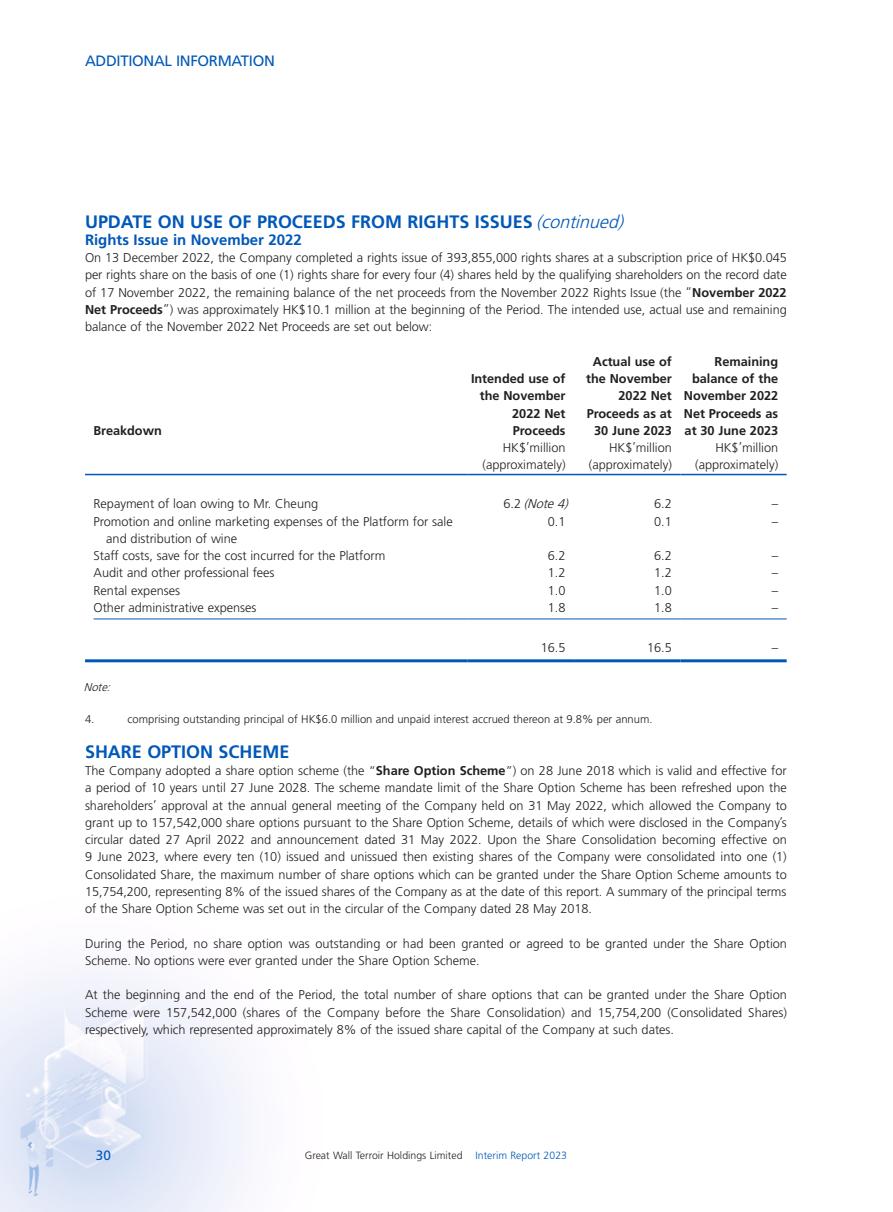
<style>
.page{position:relative;width:893px;height:1212px;background:#fff}
.page>*{position:absolute;margin:0;border:0;box-sizing:border-box;transform-origin:0 0}
.Heading_1{font:700 18px "Frutiger LT Std";color:#0058b8}
.Heading_2{font:700 15px "Frutiger LT Std";color:#0058b8}
.t1{font:15px "Frutiger LT Std";letter-spacing:-.02em;color:#0058b8}
.t2{font:13.5px "Frutiger LT Std";color:#0058b8}
.Body_Text{font:300 12.75px/17.2px "Frutiger LT Std";color:#231f20;text-align:justify}
.Body_Text-2{font:700 12.75px/17.2px "Frutiger LT Std";color:#231f20;text-align:right}
.Body_Text-3{font:italic 300 12.75px "Frutiger LT Std";color:#231f20}
.Notes{font:300 11.25px "Frutiger LT Std";color:#231f20}
.Notes-2{font:italic 300 11.25px "Frutiger LT Std";color:#231f20}
.t3{font:300 10.5px "Frutiger LT Std";letter-spacing:.005em;color:#231f20}
.s1{font-weight:300;font-style:italic}
.s2{font-weight:700}
.s3{font-style:normal}
.s4{color:#0058b8}
</style>
<div class="page">
<img style="left:0;top:473px;width:787px;height:739px">
<hr style="left:85px;top:474px;width:383px;height:1px;background:#0058b8">
<hr style="left:468px;top:474px;width:106px;height:1px;background:#0058b8">
<hr style="left:574px;top:474px;width:106px;height:1px;background:#0058b8">
<hr style="left:680px;top:474px;width:107px;height:1px;background:#0058b8">
<hr style="left:94px;top:618px;width:374px;height:1px;background:#0058b8">
<hr style="left:468px;top:618px;width:106px;height:1px;background:#0058b8">
<hr style="left:574px;top:618px;width:106px;height:1px;background:#0058b8">
<hr style="left:680px;top:618px;width:107px;height:1px;background:#0058b8">
<hr style="left:85px;top:659px;width:383px;height:3px;background:#0058b8">
<hr style="left:468px;top:659px;width:106px;height:3px;background:#0058b8">
<hr style="left:574px;top:659px;width:106px;height:3px;background:#0058b8">
<hr style="left:680px;top:659px;width:107px;height:3px;background:#0058b8">
<p class="t1" style="left:85px;top:52px;width:191px">ADDITIONAL INFORMATION</p>
<p class="Heading_1" style="left:85px;top:212px;width:545px">UPDATE ON USE OF PROCEEDS FROM RIGHTS ISSUES <span class="s1">(continued)</span></p>
<p class="Heading_2" style="left:85px;top:231px;width:218px">Rights Issue in November 2022</p>
<p class="Body_Text" style="left:85px;top:249px;width:703px">On 13 December 2022, the Company completed a rights issue of 393,855,000 rights shares at a subscription price of HK$0.045 per rights share on the basis of one (1) rights share for every four (4) shares held by the qualifying shareholders on the record date of 17 November 2022, the remaining balance of the net proceeds from the November 2022 Rights Issue (the “<span class="s2">November 2022<br>Net Proceeds</span>”) was approximately HK$10.1 million at the beginning of the Period. The intended use, actual use and remaining balance of the November 2022 Net Proceeds are set out below:</p>
<p class="Body_Text-2" style="left:94px;top:422px;width:70px">Breakdown</p>
<p class="Body_Text-2" style="left:471px;top:370px;width:96px">Intended use of</p>
<p class="Body_Text-2" style="left:480px;top:387px;width:87px">the November</p>
<p class="Body_Text-2" style="left:512px;top:404px;width:55px;text-align:left">2022 Net<br>Proceeds</p>
<p class="Body_Text-2" style="left:586px;top:353px;width:87px">Actual use of the November<br>2022 Net<br>Proceeds as at<br>30 June 2023</p>
<p class="Body_Text-2" style="left:684px;top:353px;width:96px">Remaining balance of the<br>November 2022<br>Net Proceeds as at 30 June 2023</p>
<p class="Body_Text" style="left:503px;top:439px;width:64px">HK$’million</p>
<p class="Body_Text" style="left:609px;top:439px;width:64px">HK$’million</p>
<p class="Body_Text" style="left:715px;top:439px;width:64px">HK$’million</p>
<p class="Body_Text" style="left:483px;top:456px;width:84px">(approximately)</p>
<p class="Body_Text" style="left:589px;top:456px;width:84px">(approximately)</p>
<p class="Body_Text" style="left:695px;top:456px;width:84px">(approximately)</p>
<p class="Body_Text" style="left:94px;top:495px;width:226px">Repayment of loan owing to Mr. Cheung</p>
<p class="Body_Text-3" style="left:503px;top:497px;width:70px"><span class="s3">6 . 2</span> (Note4)</p>
<p class="Body_Text" style="left:654px;top:495px;width:19px">6.2</p>
<p class="Body_Text" style="left:772px;top:495px;width:8px">–</p>
<p class="Body_Text" style="left:106px;top:513px;width:348px;text-indent:-13px">Promotion and online marketing expenses of the Platform for sale and distribution of wine</p>
<p class="Body_Text" style="left:548px;top:513px;width:19px">0.1</p>
<p class="Body_Text" style="left:654px;top:513px;width:19px">0.1</p>
<p class="Body_Text" style="left:772px;top:513px;width:8px">–</p>
<p class="Body_Text" style="left:94px;top:547px;width:293px">Staff costs, save for the cost incurred for the Platform</p>
<p class="Body_Text" style="left:548px;top:547px;width:19px">6.2</p>
<p class="Body_Text" style="left:654px;top:547px;width:19px">6.2</p>
<p class="Body_Text" style="left:772px;top:547px;width:8px">–</p>
<p class="Body_Text" style="left:94px;top:564px;width:183px">Audit and other professional fees</p>
<p class="Body_Text" style="left:548px;top:564px;width:19px">1.2</p>
<p class="Body_Text" style="left:654px;top:564px;width:19px">1.2</p>
<p class="Body_Text" style="left:772px;top:564px;width:8px">–</p>
<p class="Body_Text" style="left:94px;top:582px;width:88px">Rental expenses</p>
<p class="Body_Text" style="left:548px;top:582px;width:19px">1.0</p>
<p class="Body_Text" style="left:654px;top:582px;width:19px">1.0</p>
<p class="Body_Text" style="left:772px;top:582px;width:8px">–</p>
<p class="Body_Text" style="left:94px;top:599px;width:164px">Other administrative expenses</p>
<p class="Body_Text" style="left:548px;top:599px;width:19px">1.8</p>
<p class="Body_Text" style="left:654px;top:599px;width:19px">1.8</p>
<p class="Body_Text" style="left:772px;top:599px;width:8px">–</p>
<p class="Body_Text" style="left:541px;top:639px;width:26px">16.5</p>
<p class="Body_Text" style="left:647px;top:639px;width:26px">16.5</p>
<p class="Body_Text" style="left:772px;top:639px;width:8px">–</p>
<p class="Notes-2" style="left:84px;top:681px;width:31px">Note:</p>
<p class="Notes" style="left:85px;top:712px;width:11px">4.</p>
<p class="Notes" style="left:128px;top:712px;width:526px">comprising outstanding principal of HK$6.0 million and unpaid interest accrued thereon at 9.8% per annum.</p>
<p class="Heading_1" style="left:85px;top:741px;width:206px">SHARE OPTION SCHEME</p>
<p class="Body_Text" style="left:85px;top:762px;width:703px">The Company adopted a share option scheme (the “<span class="s2">Share Option Scheme</span>”) on 28 June 2018 which is valid and effective for a period of 10 years until 27 June 2028. The scheme mandate limit of the Share Option Scheme has been refreshed upon the shareholders’ approval at the annual general meeting of the Company held on 31 May 2022, which allowed the Company to grant up to 157,542,000 share options pursuant to the Share Option Scheme, details of which were disclosed in the Company’s circular dated 27 April 2022 and announcement dated 31 May 2022. Upon the Share Consolidation becoming effective on 9 June 2023, where every ten (10) issued and unissued then existing shares of the Company were consolidated into one (1)<br>Consolidated Share, the maximum number of share options which can be granted under the Share Option Scheme amounts to 15,754,200, representing 8% of the issued shares of the Company as at the date of this report. A summary of the principal terms of the Share Option Scheme was set out in the circular of the Company dated 28 May 2018.</p>
<p class="Body_Text" style="left:85px;top:935px;width:703px">During the Period, no share option was outstanding or had been granted or agreed to be granted under the Share Option<br>Scheme. No options were ever granted under the Share Option Scheme.</p>
<p class="Body_Text" style="left:85px;top:986px;width:703px">At the beginning and the end of the Period, the total number of share options that can be granted under the Share Option Scheme were 157,542,000 (shares of the Company before the Share Consolidation) and 15,754,200 (Consolidated Shares) respectively, which represented approximately 8% of the issued share capital of the Company at such dates.</p>
<p class="t2" style="left:96px;top:1147px;width:17px">30</p>
<p class="t3" style="left:305px;top:1150px;width:264px">Great Wall Terroir Holdings Limited <span class="s4">Interim Report 2023</span></p>
</div>
